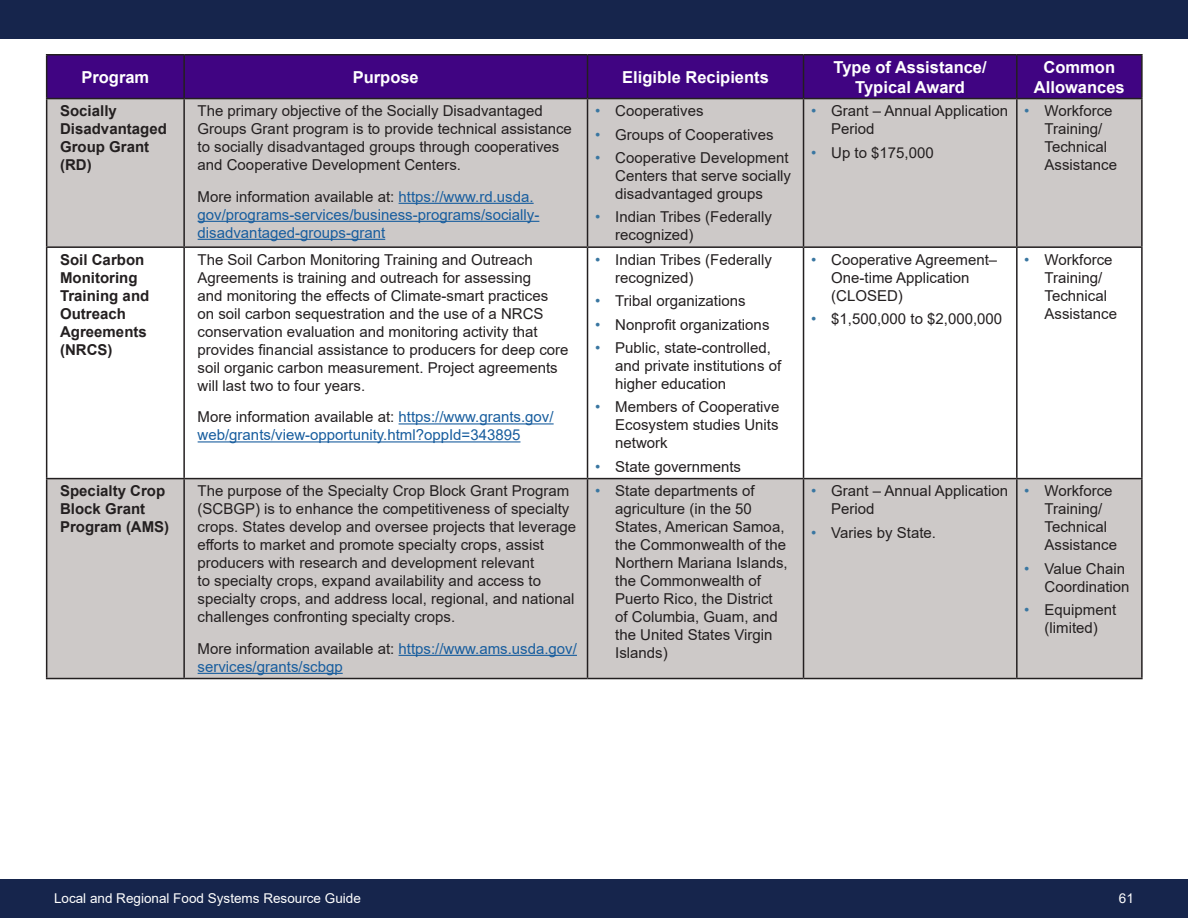
<style>
.page{position:relative;width:1188px;height:918px;background:#fff}
.page>*{position:absolute;margin:0;border:0;box-sizing:border-box;transform-origin:0 0}
.Table_Header_Row{font:700 16.5px/19.8px "Arial";color:#fff;text-align:center}
.Table_content{font:15px/18px "Arial";color:#231f20}
.Table_content-2{font:15px/18px "Arial";color:#175d9e}
.Table_content-3{font:700 15px/18px "Arial";color:#231f20}
.t1{font:13.5px "Arial";color:#fff}
.s1{color:#231f20}
.s2{color:#3976a1}
</style>
<div class="page">
<div style="left:0;top:879px;width:1188px;height:39px;background:#16254c"></div>
<div style="left:0;top:0;width:1188px;height:39px;background:#16254c"></div>
<div style="left:47px;top:56px;width:1094px;height:42px;background:#400482"></div>
<div style="left:47px;top:99px;width:1094px;height:579px;background:#cdc9c8"></div>
<svg style="left:47px;top:248px;width:1094px;height:230px"></svg>
<hr style="left:183px;top:56px;width:2px;height:42px;background:#231f20">
<hr style="left:587px;top:56px;width:1px;height:42px;background:#231f20">
<hr style="left:803px;top:56px;width:1px;height:42px;background:#231f20">
<hr style="left:1016px;top:56px;width:2px;height:42px;background:#231f20">
<hr style="left:183px;top:248px;width:2px;height:230px;background:#231f20">
<hr style="left:587px;top:248px;width:1px;height:230px;background:#231f20">
<hr style="left:803px;top:248px;width:1px;height:230px;background:#231f20">
<hr style="left:1016px;top:248px;width:2px;height:230px;background:#231f20">
<hr style="left:46px;top:54px;width:138px;height:2px;background:#231f20">
<hr style="left:46px;top:56px;width:1px;height:42px;background:#231f20">
<hr style="left:184px;top:54px;width:404px;height:2px;background:#231f20">
<hr style="left:588px;top:54px;width:216px;height:2px;background:#231f20">
<hr style="left:804px;top:54px;width:213px;height:2px;background:#231f20">
<hr style="left:1017px;top:54px;width:126px;height:2px;background:#231f20">
<hr style="left:1141px;top:56px;width:2px;height:42px;background:#231f20">
<hr style="left:46px;top:98px;width:138px;height:1px;background:#231f20">
<hr style="left:184px;top:98px;width:404px;height:1px;background:#231f20">
<hr style="left:588px;top:98px;width:216px;height:1px;background:#231f20">
<hr style="left:804px;top:98px;width:213px;height:1px;background:#231f20">
<hr style="left:1017px;top:98px;width:126px;height:1px;background:#231f20">
<hr style="left:46px;top:248px;width:1px;height:230px;background:#231f20">
<hr style="left:1141px;top:248px;width:2px;height:230px;background:#231f20">
<hr style="left:46px;top:99px;width:1px;height:147px;background:#231f20">
<hr style="left:46px;top:246px;width:138px;height:2px;background:#231f20">
<hr style="left:183px;top:99px;width:2px;height:147px;background:#231f20">
<hr style="left:184px;top:246px;width:404px;height:2px;background:#231f20">
<hr style="left:587px;top:99px;width:1px;height:147px;background:#231f20">
<hr style="left:588px;top:246px;width:216px;height:2px;background:#231f20">
<hr style="left:803px;top:99px;width:1px;height:147px;background:#231f20">
<hr style="left:804px;top:246px;width:213px;height:2px;background:#231f20">
<hr style="left:1016px;top:99px;width:2px;height:147px;background:#231f20">
<hr style="left:1141px;top:99px;width:2px;height:147px;background:#231f20">
<hr style="left:1017px;top:246px;width:126px;height:2px;background:#231f20">
<hr style="left:46px;top:478px;width:138px;height:1px;background:#231f20">
<hr style="left:46px;top:479px;width:1px;height:199px;background:#231f20">
<hr style="left:46px;top:678px;width:138px;height:1px;background:#231f20">
<hr style="left:184px;top:478px;width:404px;height:1px;background:#231f20">
<hr style="left:183px;top:479px;width:2px;height:199px;background:#231f20">
<hr style="left:184px;top:678px;width:404px;height:1px;background:#231f20">
<hr style="left:588px;top:478px;width:216px;height:1px;background:#231f20">
<hr style="left:587px;top:479px;width:1px;height:199px;background:#231f20">
<hr style="left:588px;top:678px;width:216px;height:1px;background:#231f20">
<hr style="left:804px;top:478px;width:213px;height:1px;background:#231f20">
<hr style="left:803px;top:479px;width:1px;height:199px;background:#231f20">
<hr style="left:804px;top:678px;width:213px;height:1px;background:#231f20">
<hr style="left:1017px;top:478px;width:126px;height:1px;background:#231f20">
<hr style="left:1016px;top:479px;width:2px;height:199px;background:#231f20">
<hr style="left:1141px;top:479px;width:2px;height:199px;background:#231f20">
<hr style="left:1017px;top:678px;width:126px;height:1px;background:#231f20">
<hr style="left:399px;top:203px;width:135px;height:1px;background:#175d9e">
<hr style="left:198px;top:221px;width:341px;height:1px;background:#175d9e">
<hr style="left:198px;top:239px;width:187px;height:1px;background:#175d9e">
<hr style="left:399px;top:423px;width:155px;height:1px;background:#175d9e">
<hr style="left:198px;top:441px;width:322px;height:1px;background:#175d9e">
<hr style="left:399px;top:655px;width:178px;height:1px;background:#175d9e">
<hr style="left:198px;top:673px;width:145px;height:1px;background:#175d9e">
<p class="Table_Header_Row" style="left:81px;top:67px;width:69px">Program</p>
<p class="Table_Header_Row" style="left:353px;top:67px;width:68px">Purpose</p>
<p class="Table_Header_Row" style="left:622px;top:67px;width:148px">Eligible Recipients</p>
<p class="Table_Header_Row" style="left:834px;top:57px;width:155px">Type of Assistance/<br>Typical Award</p>
<p class="Table_Header_Row" style="left:1034px;top:57px;width:92px">Common<br>Allowances</p>
<p class="Table_content-3" style="left:60px;top:102px;width:108px">Socially<br>Disadvantaged<br>Group Grant (RD)</p>
<p class="Table_content" style="left:198px;top:102px;width:376px">The primary objective of the Socially Disadvantaged Groups Grant program is to provide technical assistance to socially disadvantaged groups through cooperatives and Cooperative Development Centers.</p>
<p class="Table_content-2" style="left:198px;top:187px;width:343px"><span class="s1">More information available at:</span> https://www.rd.usda. gov/programs-services/business-programs/socially&shy;disadvantaged-groups-grant</p>
<p class="Table_content" style="left:595px;top:102px;width:110px"><span class="s2">•</span> Cooperatives</p>
<p class="Table_content" style="left:595px;top:125px;width:180px"><span class="s2">•</span> Groups of Cooperatives</p>
<p class="Table_content" style="left:615px;top:149px;width:177px;text-indent:-20px"><span class="s2">•</span> Cooperative Development<br>Centers that serve socially disadvantaged groups</p>
<p class="Table_content" style="left:615px;top:208px;width:158px;text-indent:-20px"><span class="s2">•</span> Indian Tribes (Federally recognized)</p>
<p class="Table_content" style="left:831px;top:102px;width:178px;text-indent:-20px"><span class="s2">•</span> Grant – Annual Application<br>Period</p>
<p class="Table_content" style="left:811px;top:143px;width:124px"><span class="s2">•</span> Up to $175,000</p>
<p class="Table_content" style="left:1045px;top:102px;width:74px;text-indent:-20px"><span class="s2">•</span> Workforce<br>Training/<br>Technical<br>Assistance</p>
<p class="Table_content-3" style="left:60px;top:251px;width:91px">Soil Carbon<br>Monitoring<br>Training and<br>Outreach<br>Agreements (NRCS)</p>
<p class="Table_content" style="left:198px;top:250px;width:372px">The Soil Carbon Monitoring Training and Outreach Agreements is training and outreach for assessing<br>and monitoring the effects of Climate-smart practices on soil carbon sequestration and the use of a NRCS conservation evaluation and monitoring activity that provides financial assistance to producers for deep core soil organic carbon measurement. Project agreements will last two to four years.</p>
<p class="Table_content-2" style="left:198px;top:408px;width:357px"><span class="s1">More information available at:</span> https://www.grants.gov/ web/grants/view-opportunity.html?oppId=343895</p>
<p class="Table_content-3" style="left:60px;top:482px;width:111px">Specialty Crop<br>Block Grant<br>Program (AMS)</p>
<p class="Table_content" style="left:198px;top:482px;width:380px">The purpose of the Specialty Crop Block Grant Program (SCBGP) is to enhance the competitiveness of specialty crops. States develop and oversee projects that leverage efforts to market and promote specialty crops, assist producers with research and development relevant<br>to specialty crops, expand availability and access to specialty crops, and address local, regional, and national challenges confronting specialty crops.</p>
<p class="Table_content-2" style="left:198px;top:639px;width:381px"><span class="s1">More information available at:</span> https://www.ams.usda.gov/ services/grants/scbgp</p>
<p class="Table_content" style="left:615px;top:250px;width:158px;text-indent:-20px"><span class="s2">•</span> Indian Tribes (Federally recognized)</p>
<p class="Table_content" style="left:595px;top:292px;width:152px"><span class="s2">•</span> Tribal organizations</p>
<p class="Table_content" style="left:595px;top:315px;width:176px"><span class="s2">•</span> Nonprofit organizations</p>
<p class="Table_content" style="left:615px;top:339px;width:167px;text-indent:-20px"><span class="s2">•</span> Public, state-controlled, and private institutions of higher education</p>
<p class="Table_content" style="left:615px;top:398px;width:166px;text-align:justify;text-indent:-20px"><span class="s2">•</span> Members of Cooperative Ecosystem studies Units network</p>
<p class="Table_content" style="left:595px;top:457px;width:148px"><span class="s2">•</span> State governments</p>
<p class="Table_content" style="left:831px;top:250px;width:167px;text-indent:-20px"><span class="s2">•</span> Cooperative Agreement–<br>One-time Application (CLOSED)</p>
<p class="Table_content" style="left:811px;top:310px;width:193px"><span class="s2">•</span> $1,500,000 to $2,000,000</p>
<p class="Table_content" style="left:615px;top:482px;width:174px;text-indent:-20px"><span class="s2">•</span> State departments of agriculture (in the 50<br>States, American Samoa, the Commonwealth of the<br>Northern Mariana Islands, the Commonwealth of<br>Puerto Rico, the District of Columbia, Guam, and the United States Virgin<br>Islands)</p>
<p class="Table_content" style="left:831px;top:482px;width:178px;text-indent:-20px"><span class="s2">•</span> Grant – Annual Application<br>Period</p>
<p class="Table_content" style="left:811px;top:523px;width:127px"><span class="s2">•</span> Varies by State.</p>
<p class="Table_content" style="left:1045px;top:250px;width:74px;text-indent:-20px"><span class="s2">•</span> Workforce<br>Training/<br>Technical<br>Assistance</p>
<p class="Table_content" style="left:1045px;top:482px;width:74px;text-indent:-20px"><span class="s2">•</span> Workforce<br>Training/<br>Technical<br>Assistance</p>
<p class="Table_content" style="left:1024px;top:559px;width:107px;text-align:right"><span class="s2">•</span> Value Chain<br>Coordination</p>
<p class="Table_content" style="left:1024px;top:601px;width:93px;text-align:center"><span class="s2">•</span> Equipment (limited)</p>
<p class="t1" style="left:54px;top:889px;width:308px">Local and Regional Food Systems Resource Guide</p>
<p class="t1" style="left:1119px;top:889px;width:17px">61</p>
</div>
